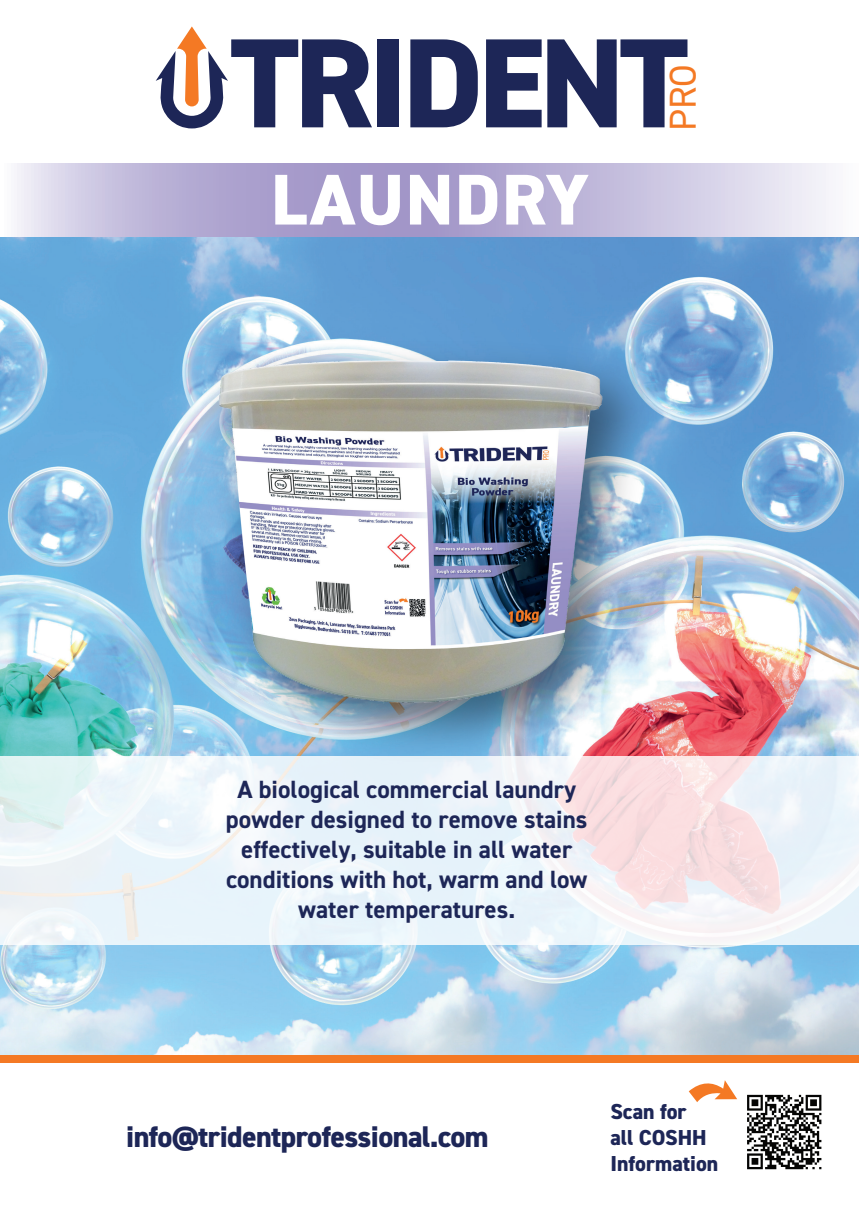
<style>
.page{position:relative;width:859px;height:1208px;background:#fff}
.page>*{position:absolute;margin:0;border:0;box-sizing:border-box;transform-origin:0 0}
.t1{font:800 127.4px "DIN2014";letter-spacing:-.04em;color:#1d2657}
.t2{font:800 72px "DIN2014";letter-spacing:.02em;color:#fff}
.t3{font:37.5px "DIN2014";color:#f47924}
.t4{font:800 30px "DIN2014";letter-spacing:-.02em;color:#1d2657}
.t5{font:700 25px/30px "DIN2014";color:#1d2657;text-align:center}
.t6{font:800 21.7px/26.1px "DIN2014";color:#1d2657}
</style>
<div class="page">
<img style="left:0;top:236px;width:859px;height:819px">
<svg style="left:156px;top:26px;width:72px;height:102px"></svg>
<svg style="left:0;top:756px;width:859px;height:188px;fill:#ecf3fa"></svg>
<svg style="left:17px;top:164px;width:812px;height:72px;background:#bfb7d9"></svg>
<div style="left:0;top:1055px;width:859px;height:8px;background:#f47924"></div>
<img style="left:185px;top:739px;width:490px;height:37px">
<img style="left:117px;top:305px;width:579px;height:434px">
<svg style="left:689px;top:1080px;width:48px;height:22px"></svg>
<svg style="left:747px;top:1094px;width:75px;height:76px"></svg>
<h1 class="t1" style="left:230px;top:-1px;width:460px">TRIDENT</h1>
<h3 class="t3" style="left:659px;top:131px;width:69px;rotate:-90deg">PRO</h3>
<h2 class="t2" style="left:271px;top:152px;width:319px">LAUNDRY</h2>
<p class="t5" style="left:226px;top:773px;width:363px">A biological commercial laundry powder designed to remove stains effectively, suitable in all water conditions with hot, warm and low water temperatures.</p>
<p class="t4" style="left:126px;top:1116px;width:364px">info@tridentprofessional.com</p>
<p class="t6" style="left:610px;top:1098px;width:109px">Scan for<br>all COSHH<br>Information</p>
</div>
